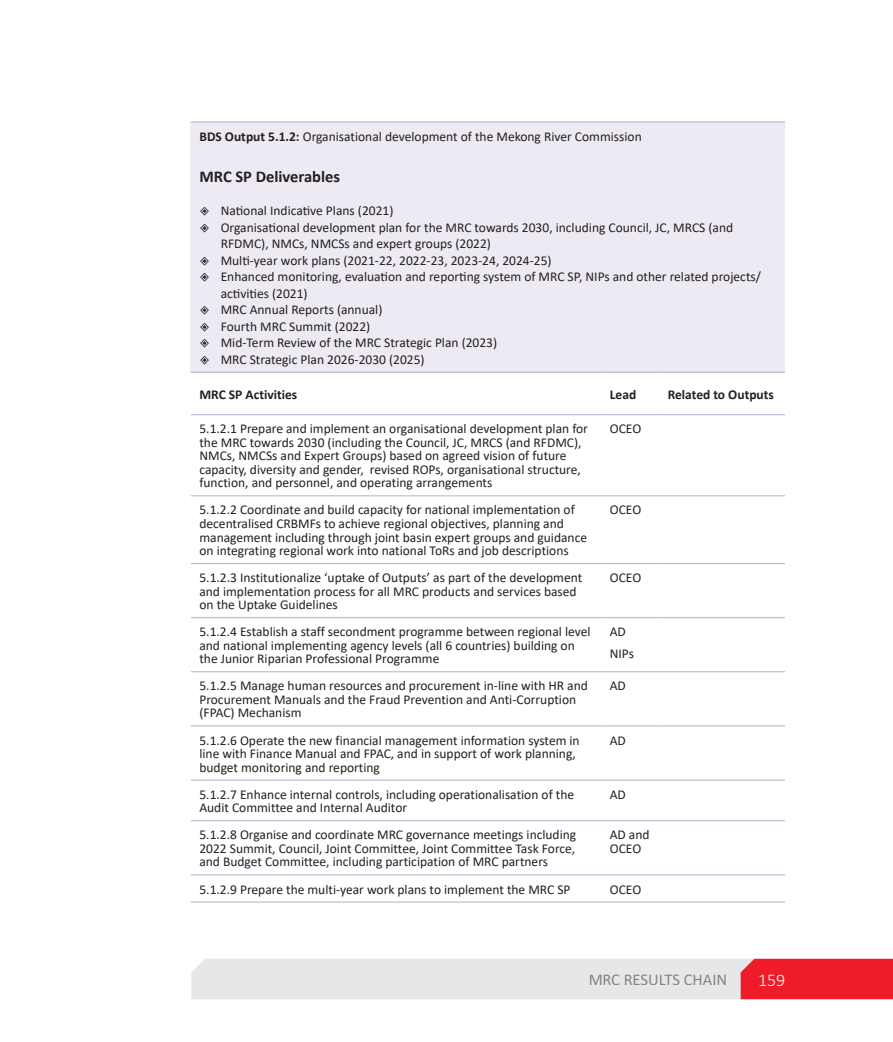
<style>
.page{position:relative;width:893px;height:1042px;background:#fff}
.page>*{position:absolute;margin:0;border:0;box-sizing:border-box;transform-origin:0 0}
.t1{font:300 18px "Calibri";color:#fff}
.t2{font:700 16.5px "Calibri";color:#231f20}
.t3{font:16.5px "Calibri";color:#231f20}
.t4{font:13.5px/13.5px "Calibri";color:#231f20}
.t5{font:700 13.5px "Calibri";color:#231f20}
.s1{font-weight:700}
</style>
<div class="page">
<svg style="left:191px;top:958px;width:702px;height:41px"></svg>
<div style="left:191px;top:122px;width:594px;height:250px;background:#edeaf3"></div>
<hr style="left:191px;top:121px;width:410px;height:1px;background:#baacce">
<hr style="left:601px;top:121px;width:58px;height:1px;background:#baacce">
<hr style="left:659px;top:121px;width:126px;height:1px;background:#baacce">
<hr style="left:191px;top:372px;width:410px;height:1px;background:#baacce">
<hr style="left:601px;top:372px;width:58px;height:1px;background:#baacce">
<hr style="left:659px;top:372px;width:126px;height:1px;background:#baacce">
<hr style="left:191px;top:414px;width:410px;height:1px;background:#baacce">
<hr style="left:601px;top:414px;width:58px;height:1px;background:#baacce">
<hr style="left:659px;top:414px;width:126px;height:1px;background:#baacce">
<hr style="left:191px;top:495px;width:410px;height:1px;background:#baacce">
<hr style="left:601px;top:495px;width:58px;height:1px;background:#baacce">
<hr style="left:659px;top:495px;width:126px;height:1px;background:#baacce">
<hr style="left:191px;top:563px;width:410px;height:1px;background:#baacce">
<hr style="left:601px;top:563px;width:58px;height:1px;background:#baacce">
<hr style="left:659px;top:563px;width:126px;height:1px;background:#baacce">
<hr style="left:191px;top:617px;width:410px;height:1px;background:#baacce">
<hr style="left:601px;top:617px;width:58px;height:1px;background:#baacce">
<hr style="left:659px;top:617px;width:126px;height:1px;background:#baacce">
<hr style="left:191px;top:671px;width:410px;height:1px;background:#baacce">
<hr style="left:601px;top:671px;width:58px;height:1px;background:#baacce">
<hr style="left:659px;top:671px;width:126px;height:1px;background:#baacce">
<hr style="left:191px;top:725px;width:410px;height:1px;background:#baacce">
<hr style="left:601px;top:725px;width:58px;height:1px;background:#baacce">
<hr style="left:659px;top:725px;width:126px;height:1px;background:#baacce">
<hr style="left:191px;top:780px;width:410px;height:1px;background:#baacce">
<hr style="left:601px;top:780px;width:58px;height:1px;background:#baacce">
<hr style="left:659px;top:780px;width:126px;height:1px;background:#baacce">
<hr style="left:191px;top:820px;width:410px;height:1px;background:#baacce">
<hr style="left:601px;top:820px;width:58px;height:1px;background:#baacce">
<hr style="left:659px;top:820px;width:126px;height:1px;background:#baacce">
<hr style="left:191px;top:874px;width:410px;height:1px;background:#baacce">
<hr style="left:659px;top:874px;width:126px;height:1px;background:#baacce">
<hr style="left:601px;top:874px;width:58px;height:1px;background:#baacce">
<hr style="left:191px;top:901px;width:410px;height:1px;background:#baacce">
<hr style="left:601px;top:901px;width:58px;height:1px;background:#baacce">
<hr style="left:659px;top:901px;width:126px;height:1px;background:#baacce">
<p class="t4" style="left:199px;top:129px;width:444px"><span class="s1">BDS Output 5.1.2:</span> Organisational development of the Mekong River Commission</p>
<p class="t2" style="left:199px;top:164px;width:142px">MRC SP Deliverables</p>
<p class="t4" style="left:221px;top:202px;width:542px;line-height:16.5px">National Indicative Plans (2021)<br>Organisational development plan for the MRC towards 2030, including Council, JC, MRCS (and RFDMC), NMCs, NMCSs and expert groups (2022)<br>Multi-year work plans (2021-22, 2022-23, 2023-24, 2024-25)<br>Enhanced monitoring, evaluation and reporting system of MRC SP, NIPs and other related projects/ activities (2021)<br>MRC Annual Reports (annual)<br>Fourth MRC Summit (2022)<br>Mid-Term Review of the MRC Strategic Plan (2023)<br>MRC Strategic Plan 2026-2030 (2025)</p>
<p class="t5" style="left:199px;top:384px;width:99px">MRC SP Activities</p>
<p class="t5" style="left:610px;top:384px;width:28px">Lead</p>
<p class="t5" style="left:668px;top:384px;width:108px">Related to Outputs</p>
<p class="t4" style="left:199px;top:422px;width:390px">5.1.2.1 Prepare and implement an organisational development plan for the MRC towards 2030 (including the Council, JC, MRCS (and RFDMC), NMCs, NMCSs and Expert Groups) based on agreed vision of future capacity, diversity and gender, revised ROPs, organisational structure, function, and personnel, and operating arrangements</p>
<p class="t4" style="left:610px;top:422px;width:33px">OCEO</p>
<p class="t4" style="left:199px;top:503px;width:389px">5.1.2.2 Coordinate and build capacity for national implementation of decentralised CRBMFs to achieve regional objectives, planning and management including through joint basin expert groups and guidance on integrating regional work into national ToRs and job descriptions</p>
<p class="t4" style="left:610px;top:503px;width:33px">OCEO</p>
<p class="t4" style="left:199px;top:570px;width:384px">5.1.2.3 Institutionalize ‘uptake of Outputs’ as part of the development and implementation process for all MRC products and services based on the Uptake Guidelines</p>
<p class="t4" style="left:610px;top:570px;width:33px">OCEO</p>
<p class="t4" style="left:199px;top:625px;width:393px">5.1.2.4 Establish a staff secondment programme between regional level and national implementing agency levels (all 6 countries) building on the Junior Riparian Professional Programme</p>
<p class="t4" style="left:610px;top:620px;width:26px;line-height:22px">AD<br>NIPs</p>
<p class="t4" style="left:199px;top:679px;width:390px">5.1.2.5 Manage human resources and procurement in-line with HR and<br>Procurement Manuals and the Fraud Prevention and Anti-Corruption (FPAC) Mechanism</p>
<p class="t4" style="left:610px;top:679px;width:18px">AD</p>
<p class="t4" style="left:199px;top:733px;width:382px">5.1.2.6 Operate the new financial management information system in line with Finance Manual and FPAC, and in support of work planning, budget monitoring and reporting</p>
<p class="t4" style="left:610px;top:733px;width:18px">AD</p>
<p class="t4" style="left:199px;top:787px;width:376px">5.1.2.7 Enhance internal controls, including operationalisation of the<br>Audit Committee and Internal Auditor</p>
<p class="t4" style="left:610px;top:787px;width:18px">AD</p>
<p class="t4" style="left:199px;top:828px;width:378px;text-align:justify">5.1.2.8 Organise and coordinate MRC governance meetings including 2022 Summit, Council, Joint Committee, Joint Committee Task Force, and Budget Committee, including participation of MRC partners</p>
<p class="t4" style="left:610px;top:828px;width:41px">AD and<br>OCEO</p>
<p class="t4" style="left:199px;top:882px;width:373px">5.1.2.9 Prepare the multi-year work plans to implement the MRC SP</p>
<p class="t4" style="left:610px;top:882px;width:33px">OCEO</p>
<p class="t3" style="left:588px;top:967px;width:140px">MRC RESULTS CHAIN</p>
<h1 class="t1" style="left:758px;top:968px;width:29px">159</h1>
</div>
